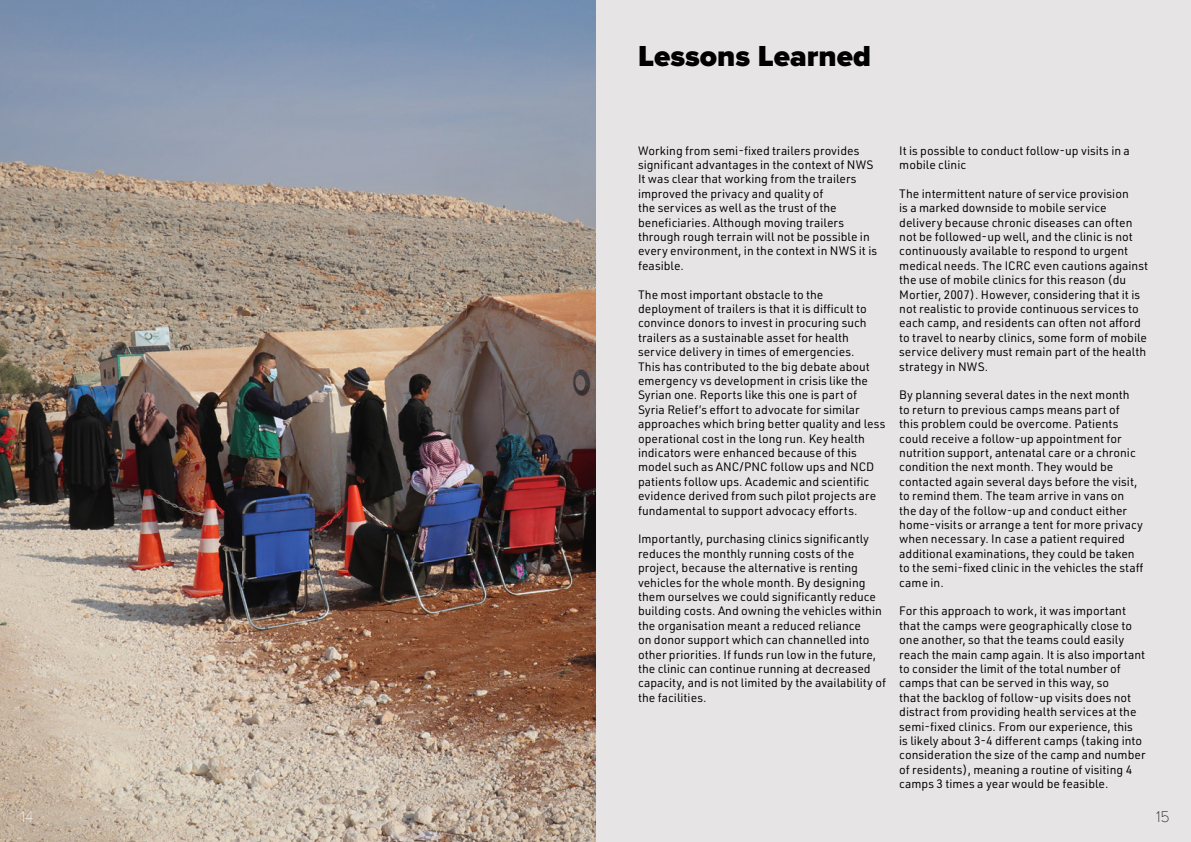
<style>
.page{position:relative;width:1191px;height:842px;background:#e6e4e5}
.page>*{position:absolute;margin:0;border:0;box-sizing:border-box;transform-origin:0 0}
.t1{font:900 30px "Proxima Nova";color:#000}
.t2{font:100 16px "Proxima Nova T";color:#000}
.t3{font:100 16px "Proxima Nova T";color:#fff}
.t4{font:12px/14.4px "URWDIN";color:#000}
</style>
<div class="page">
<img style="left:0;top:0;width:595px;height:842px">
<h2 class="t3" style="left:21px;top:805px;width:14px">14</h2>
<h1 class="t1" style="left:638px;top:34px;width:234px">Lessons Learned</h1>
<p class="t4" style="left:638px;top:143px;width:240px">Working from semi-fixed trailers provides significant advantages in the context of NWS It was clear that working from the trailers improved the privacy and quality of<br>the services as well as the trust of the beneficiaries. Although moving trailers through rough terrain will not be possible in every environment, in the context in NWS it is feasible.</p>
<p class="t4" style="left:638px;top:287px;width:249px">The most important obstacle to the deployment of trailers is that it is difficult to convince donors to invest in procuring such trailers as a sustainable asset for health service delivery in times of emergencies.<br>This has contributed to the big debate about emergency vs development in crisis like the Syrian one. Reports like this one is part of Syria Relief’s effort to advocate for similar approaches which bring better quality and less operational cost in the long run. Key health indicators were enhanced because of this model such as ANC/PNC follow ups and NCD patients follow ups. Academic and scientific evidence derived from such pilot projects are fundamental to support advocacy efforts.</p>
<p class="t4" style="left:638px;top:532px;width:250px">Importantly, purchasing clinics significantly reduces the monthly running costs of the project, because the alternative is renting vehicles for the whole month. By designing them ourselves we could significantly reduce building costs. And owning the vehicles within the organisation meant a reduced reliance<br>on donor support which can channelled into other priorities. If funds run low in the future, the clinic can continue running at decreased capacity, and is not limited by the availability of the facilities.</p>
<p class="t4" style="left:899px;top:143px;width:232px">It is possible to conduct follow-up visits in a mobile clinic</p>
<p class="t4" style="left:899px;top:186px;width:250px">The intermittent nature of service provision<br>is a marked downside to mobile service delivery because chronic diseases can often not be followed-up well, and the clinic is not continuously available to respond to urgent medical needs. The ICRC even cautions against the use of mobile clinics for this reason (du Mortier, 2007). However, considering that it is not realistic to provide continuous services to each camp, and residents can often not afford to travel to nearby clinics, some form of mobile service delivery must remain part of the health strategy in NWS.</p>
<p class="t4" style="left:899px;top:388px;width:246px">By planning several dates in the next month<br>to return to previous camps means part of<br>this problem could be overcome. Patients could receive a follow-up appointment for nutrition support, antenatal care or a chronic condition the next month. They would be contacted again several days before the visit, to remind them. The team arrive in vans on the day of the follow-up and conduct either home-visits or arrange a tent for more privacy when necessary. In case a patient required additional examinations, they could be taken to the semi-fixed clinic in the vehicles the staff came in.</p>
<p class="t4" style="left:899px;top:604px;width:248px">For this approach to work, it was important that the camps were geographically close to one another, so that the teams could easily reach the main camp again. It is also important to consider the limit of the total number of camps that can be served in this way, so<br>that the backlog of follow-up visits does not distract from providing health services at the semi-fixed clinics. From our experience, this<br>is likely about 3-4 different camps (taking into consideration the size of the camp and number of residents), meaning a routine of visiting 4 camps 3 times a year would be feasible.</p>
<h2 class="t2" style="left:1156px;top:804px;width:15px">15</h2>
</div>
